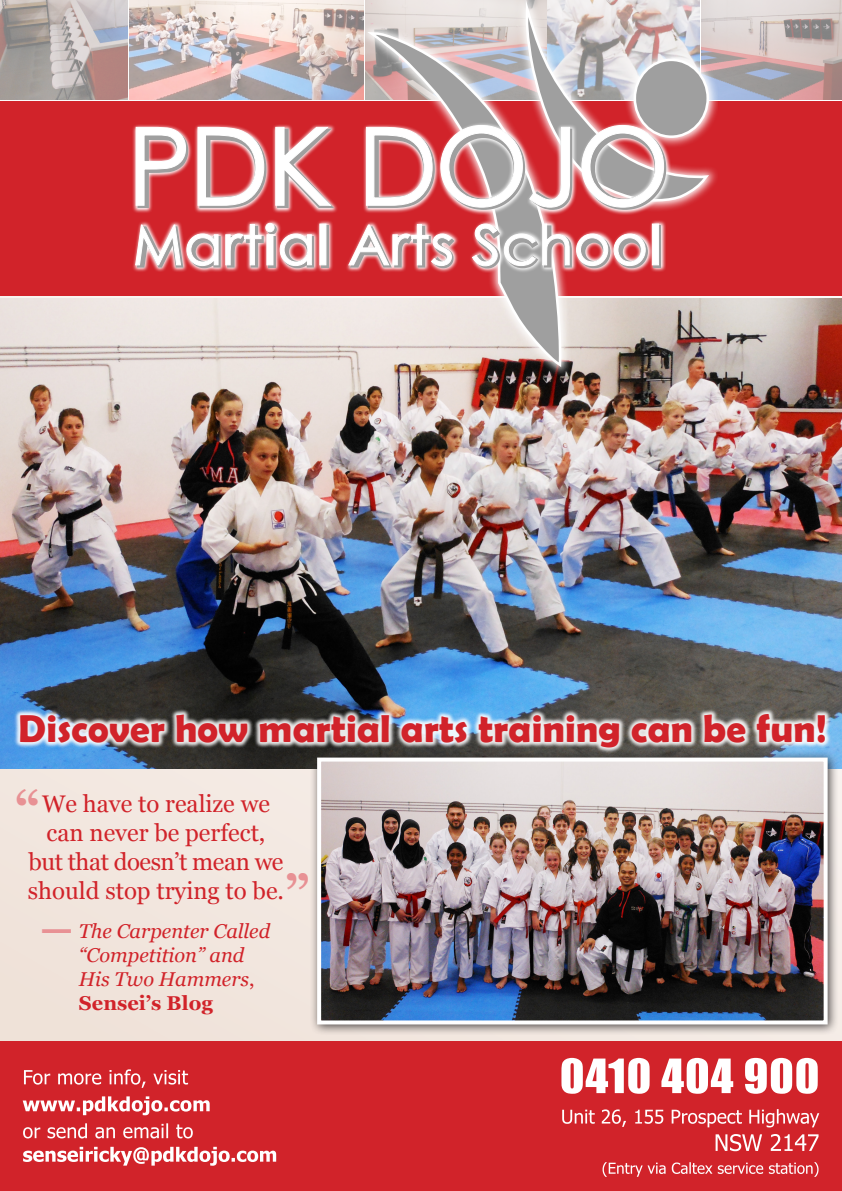
<style>
.page{position:relative;width:842px;height:1191px;background:#fff}
.page>*{position:absolute;margin:0;border:0;box-sizing:border-box;transform-origin:0 0}
.t1{font:700 48px "Georgia";color:#e89194}
.t2{font:700 39px "Berlin Sans FB Demi";letter-spacing:.005em;color:#d1232a}
.t3{font:24px/28.8px "Georgia";color:#d1232a;text-align:center}
.t4{font:italic 20px/24px "Georgia";color:#d1232a}
.s1{font-style:normal}
.s2{font-weight:700;font-style:normal}
</style>
<div class="page">
<div style="left:0;top:0;width:842px;height:1041px;background:#f2e6de"></div>
<div style="left:0;top:1041px;width:842px;height:150px;background:#d1232a"></div>
<svg style="left:602px;top:1162px;width:216px;height:14px"></svg>
<svg style="left:716px;top:1134px;width:102px;height:17px"></svg>
<svg style="left:562px;top:1109px;width:257px;height:18px"></svg>
<svg style="left:561px;top:1057px;width:257px;height:36px"></svg>
<img style="left:0;top:299px;width:842px;height:469px">
<svg style="left:0;top:0;width:842px;height:101px"></svg>
<div style="left:0;top:101px;width:842px;height:195px;background:#d1232a"></div>
<img style="left:356px;top:0;width:362px;height:375px">
<svg style="left:371px;top:214px;width:192px;height:157px"></svg>
<svg style="left:376px;top:214px;width:184px;height:148px"></svg>
<svg style="left:133px;top:121px;width:537px;height:93px"></svg>
<svg style="left:133px;top:219px;width:533px;height:54px"></svg>
<svg style="left:321px;top:225px;width:8px;height:43px"></svg>
<svg style="left:654px;top:225px;width:7px;height:43px"></svg>
<svg style="left:136px;top:127px;width:52px;height:81px"></svg>
<svg style="left:198px;top:127px;width:68px;height:81px"></svg>
<svg style="left:275px;top:127px;width:59px;height:81px"></svg>
<svg style="left:366px;top:0;width:342px;height:210px"></svg>
<svg style="left:135px;top:223px;width:179px;height:45px"></svg>
<div style="left:320px;top:224px;width:6px;height:41px;background:#fff"></div>
<svg style="left:348px;top:224px;width:106px;height:44px"></svg>
<svg style="left:472px;top:224px;width:176px;height:44px"></svg>
<div style="left:652px;top:224px;width:6px;height:41px;background:#fff"></div>
<svg style="left:23px;top:1146px;width:253px;height:19px"></svg>
<svg style="left:23px;top:1123px;width:170px;height:15px"></svg>
<svg style="left:23px;top:1096px;width:187px;height:19px"></svg>
<svg style="left:24px;top:1069px;width:164px;height:18px"></svg>
<div style="left:309px;top:749px;width:529px;height:286px;background:#231f20;opacity:.8"></div>
<img style="left:322px;top:762px;width:501px;height:257px">
<div style="left:317px;top:757px;width:511px;height:267px;border:4px solid #fff"></div>
<div style="left:13px;top:707px;width:818px;height:46px;background:#fff;opacity:.9"></div>
<p class="t2" style="left:18px;top:706px;width:810px">Discover how martial arts training can be fun!</p>
<p class="t1" style="left:15px;top:777px;width:26px">“</p>
<p class="t3" style="left:28px;top:790px;width:258px">We have to realize we can never be perfect, but that doesn’t mean we should stop trying to be.</p>
<p class="t1" style="left:285px;top:861px;width:26px">”</p>
<p class="t4" style="left:79px;top:918px;width:193px">The Carpenter Called “Competition” and<br>His Two Hammers<span class="s1">,<br></span><span class="s2">Sensei’s Blog</span></p>
<p class="t1" style="left:40px;top:897px;width:35px">–</p>
</div>
